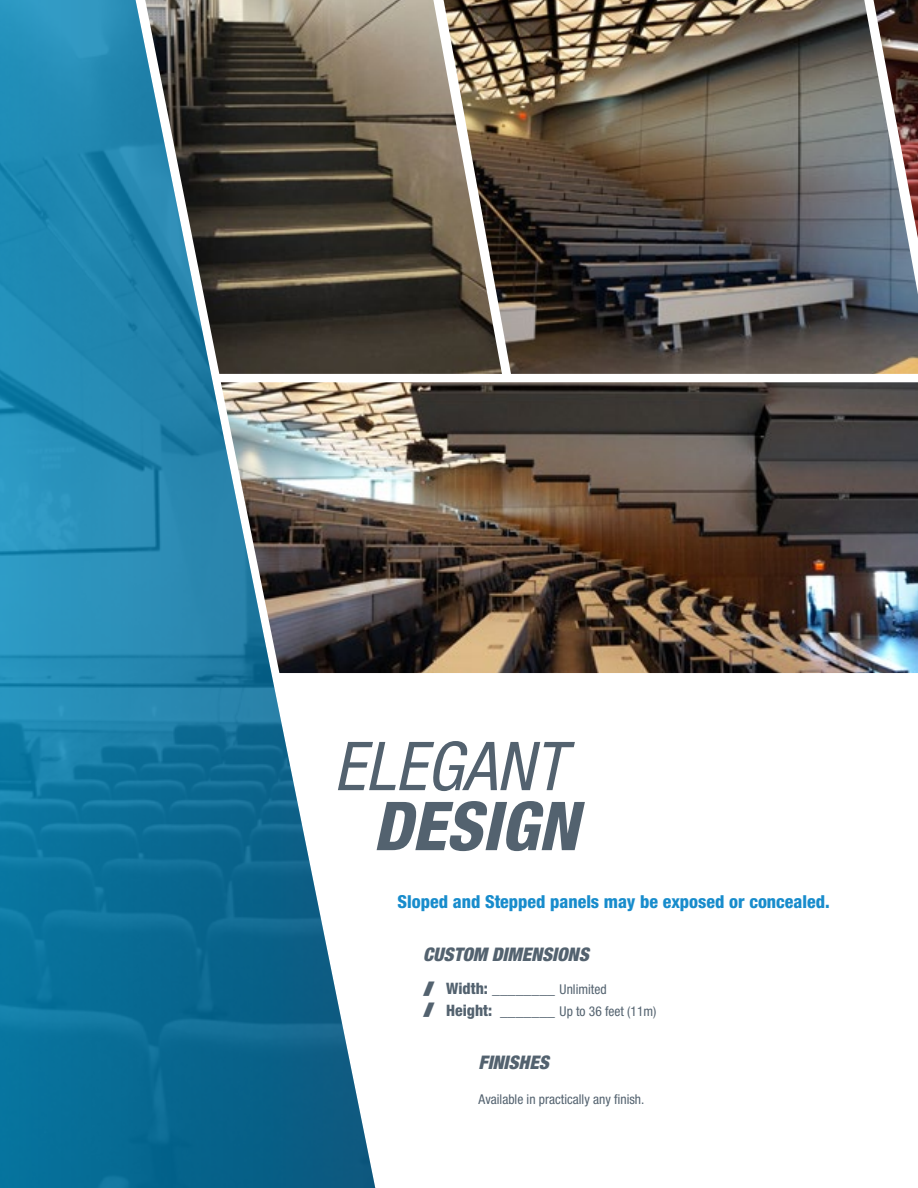
<style>
.page{position:relative;width:918px;height:1188px;background:#fff}
.page>*{position:absolute;margin:0;border:0;box-sizing:border-box;transform-origin:0 0}
.t1{font:italic condensed 67.5px "Helvetica Neue LT Std";color:#53626f}
.t2{font:italic 800 condensed 67.5px "Helvetica Neue LT Std";color:#53626f}
.t3{font:italic 900 condensed 18.75px "Helvetica Neue LT Std";color:#53626f}
.t4{font:800 condensed 18px "Helvetica Neue LT Std";color:#188ccc}
.t5{font:condensed 13.5px/21.5px "Helvetica Neue LT Std";color:#53626f}
.s1{font-weight:800;font-size:15.75px}
.s2{font-size:15.75px}
</style>
<div class="page">
<img style="left:375px;top:0;width:69px;height:374px">
<img style="left:375px;top:382px;width:543px;height:291px">
<img style="left:444px;top:0;width:474px;height:374px">
<img style="left:0;top:0;width:375px;height:1188px">
<img style="left:874px;top:0;width:44px;height:238px">
<h1 class="t1" style="left:334px;top:727px;width:233px">ELEGANT</h1>
<h1 class="t2" style="left:373px;top:784px;width:207px">DESIGN</h1>
<h3 class="t4" style="left:398px;top:890px;width:434px">Sloped and Stepped panels may be exposed or concealed.</h3>
<h2 class="t3" style="left:423px;top:943px;width:167px">CUSTOM DIMENSIONS</h2>
<p class="t5" style="left:446px;top:978px;width:212px"><span class="s1">Width:</span> <span class="s2">________</span> Unlimited<br><span class="s1">Height:</span> <span class="s2">_______</span> Up to 36 feet (11m)</p>
<h2 class="t3" style="left:479px;top:1051px;width:72px">FINISHES</h2>
<p class="t5" style="left:479px;top:1089px;width:167px">Available in practically any finish.</p>
</div>
